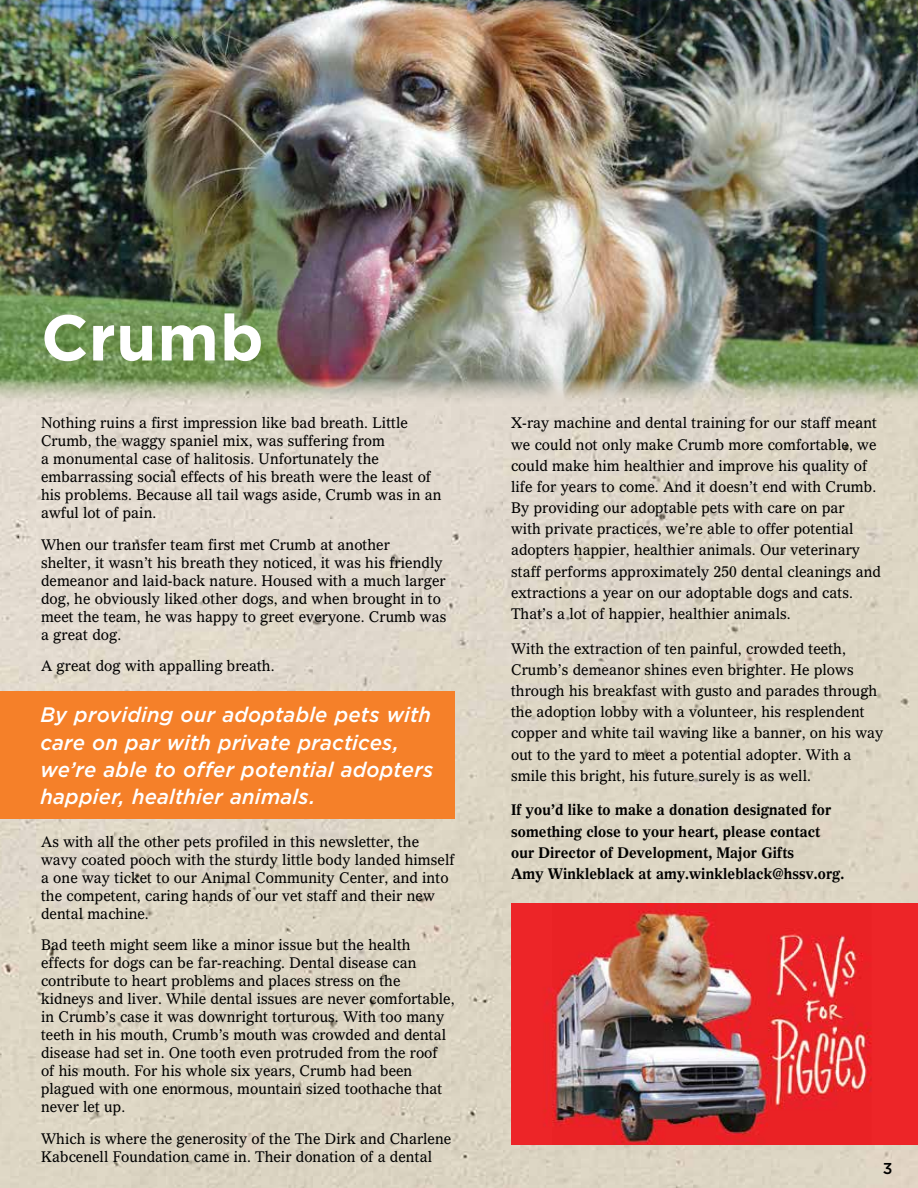
<style>
.page{position:relative;width:918px;height:1188px;background:#fff}
.page>*{position:absolute;margin:0;border:0;box-sizing:border-box;transform-origin:0 0}
.t1{font:700 64.5px "Gotham";letter-spacing:.01em;color:#fff}
.t2{font:italic 500 21px/27.3px "Gotham";letter-spacing:.005em;color:#fff}
.t3{font:500 15.75px "Gotham";color:#000}
.t4{font:15px/18px "Gazette LT Std";color:#000;scale:.93 1}
.t5{font:700 15px/21.1px "Gazette LT Std";color:#000;scale:.93 1}
</style>
<div class="page">
<img style="left:0;top:405px;width:918px;height:783px">
<img style="left:0;top:0;width:918px;height:405px">
<div style="left:0;top:691px;width:455px;height:128px;background:#f58029"></div>
<img style="left:0;top:0;width:1px;height:293px">
<img style="left:511px;top:903px;width:407px;height:242px">
<h1 class="t1" style="left:41px;top:295px;width:224px">Crumb</h1>
<p class="t4" style="left:41px;top:414px;width:432px">Nothing ruins a first impression like bad breath. Little Crumb, the waggy spaniel mix, was suffering from<br>a monumental case of halitosis. Unfortunately the embarrassing social effects of his breath were the least of his problems. Because all tail wags aside, Crumb was in an awful lot of pain.</p>
<p class="t4" style="left:41px;top:535px;width:438px">When our transfer team first met Crumb at another<br>shelter, it wasn’t his breath they noticed, it was his friendly demeanor and laid-back nature. Housed with a much larger dog, he obviously liked other dogs, and when brought in to meet the team, he was happy to greet everyone. Crumb was a great dog.</p>
<p class="t4" style="left:41px;top:657px;width:253px">A great dog with appalling breath.</p>
<h2 class="t2" style="left:40px;top:701px;width:394px">By providing our adoptable pets with care on par with private practices, we’re able to offer potential adopters happier, healthier animals.</h2>
<p class="t4" style="left:41px;top:832px;width:446px">As with all the other pets profiled in this newsletter, the wavy coated pooch with the sturdy little body landed himself a one way ticket to our Animal Community Center, and into the competent, caring hands of our vet staff and their new dental machine.</p>
<p class="t4" style="left:41px;top:936px;width:446px">Bad teeth might seem like a minor issue but the health effects for dogs can be far-reaching. Dental disease can contribute to heart problems and places stress on the kidneys and liver. While dental issues are never comfortable, in Crumb’s case it was downright torturous. With too many teeth in his mouth, Crumb’s mouth was crowded and dental disease had set in. One tooth even protruded from the roof of his mouth. For his whole six years, Crumb had been plagued with one enormous, mountain sized toothache that never let up.</p>
<p class="t4" style="left:41px;top:1129px;width:443px">Which is where the generosity of the The Dirk and Charlene<br>Kabcenell Foundation came in. Their donation of a dental</p>
<p class="t4" style="left:511px;top:412px;width:399px;line-height:21.1px">X-ray machine and dental training for our staff meant we could not only make Crumb more comfortable, we could make him healthier and improve his quality of life for years to come. And it doesn’t end with Crumb.<br>By providing our adoptable pets with care on par<br>with private practices, we’re able to offer potential adopters happier, healthier animals. Our veterinary staff performs approximately 250 dental cleanings and extractions a year on our adoptable dogs and cats.<br>That’s a lot of happier, healthier animals.</p>
<p class="t4" style="left:511px;top:638px;width:402px;line-height:21.1px">With the extraction of ten painful, crowded teeth, Crumb’s demeanor shines even brighter. He plows through his breakfast with gusto and parades through the adoption lobby with a volunteer, his resplendent copper and white tail waving like a banner, on his way out to the yard to meet a potential adopter. With a smile this bright, his future surely is as well.</p>
<p class="t5" style="left:511px;top:799px;width:360px">If you’d like to make a donation designated for something close to your heart, please contact our Director of Development, Major Gifts<br>Amy Winkleblack at amy.winkleblack@hssv.org.</p>
<p class="t3" style="left:883px;top:1158px;width:11px">3</p>
</div>
